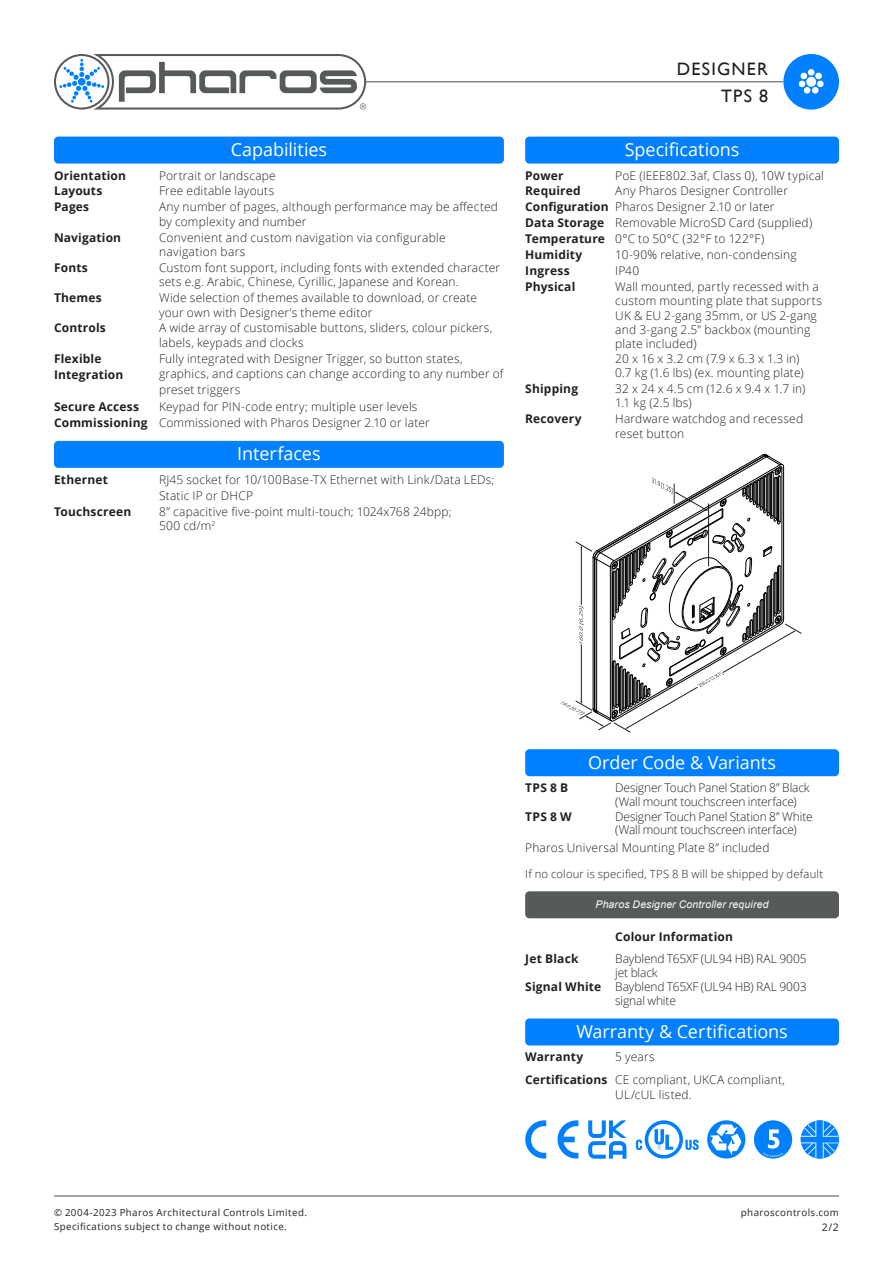
<style>
.page{position:relative;width:893px;height:1263px;background:#fff}
.page>*{position:absolute;margin:0;border:0;box-sizing:border-box;transform-origin:0 0}
.Heading_White{font:18px "Open Sans";letter-spacing:-.005em;color:#fff}
.t1{font:18px/27.5px "Gill Sans";letter-spacing:.07em;color:#231f20;text-align:right}
.Body_Text_2{font:300 12px/14.4px "Open Sans";letter-spacing:.015em;color:#1e2124}
.Body_Text_3{font:300 12px/14.4px "Open Sans";letter-spacing:.01em;color:#1e2124}
.Body_Text_3-2{font:300 12px/13.5px "Open Sans";letter-spacing:-.015em;color:#1e2124}
.Body_Text_2-2{font:700 12px "Open Sans";letter-spacing:.015em;color:#1e2124}
.Body_Text_3-3{font:700 12px "Open Sans";letter-spacing:.015em;color:#1e2124}
.t2{font:300 12px/14.4px "Open Sans";letter-spacing:.015em;color:#231f20;text-align:center}
.t3{font:700 12px "Open Sans";letter-spacing:.01em;color:#231f20}
.Body_Text_3-4{font:300 11.25px "Open Sans";letter-spacing:.02em;color:#1e2124}
.t4{font:italic 10.5px "Arial";letter-spacing:.015em;color:#fff}
.t5{font:10.5px "Open Sans";color:#1e2124}
.t6{font:9.75px/13.5px "Open Sans";letter-spacing:.045em;color:#1e2124}
.s1{font-weight:700}
</style>
<div class="page">
<svg style="left:54px;top:54px;width:312px;height:56px"></svg>
<hr style="left:365px;top:81px;width:418px;height:1px;background:#575a5b">
<div style="left:783px;top:54px;width:56px;height:56px;background:#0080ff;border-radius:50%"></div>
<div style="left:806px;top:77px;width:10px;height:10px;background:#fff;border-radius:50%"></div>
<div style="left:808px;top:69px;width:6px;height:7px;background:#fff;border-radius:50%"></div>
<svg style="left:800px;top:72px;width:7px;height:8px"></svg>
<svg style="left:798px;top:80px;width:8px;height:8px"></svg>
<svg style="left:803px;top:87px;width:16px;height:7px"></svg>
<svg style="left:817px;top:80px;width:7px;height:8px"></svg>
<svg style="left:815px;top:72px;width:7px;height:8px"></svg>
<hr style="left:54px;top:1195px;width:785px;height:1px;background:#575a5b">
<svg style="left:560px;top:453px;width:242px;height:279px"></svg>
<div style="left:525px;top:891px;width:314px;height:27px;background:#575a5b;border-radius:4px"></div>
<div style="left:54px;top:137px;width:450px;height:27px;background:#0080ff;border-radius:4px"></div>
<div style="left:525px;top:137px;width:314px;height:27px;background:#0080ff;border-radius:4px"></div>
<div style="left:54px;top:441px;width:450px;height:27px;background:#0080ff;border-radius:4px"></div>
<div style="left:525px;top:749px;width:314px;height:27px;background:#0080ff;border-radius:4px"></div>
<div style="left:525px;top:1018px;width:314px;height:27px;background:#0080ff;border-radius:4px"></div>
<svg style="left:525px;top:1120px;width:21px;height:38px"></svg>
<svg style="left:557px;top:1120px;width:21px;height:38px"></svg>
<div style="left:707px;top:1120px;width:38px;height:38px;background:#0080ff;border-radius:50%"></div>
<svg style="left:710px;top:1124px;width:31px;height:31px"></svg>
<svg style="left:801px;top:1120px;width:38px;height:38px"></svg>
<div style="left:754px;top:1120px;width:38px;height:38px;background:#0080ff;border-radius:50%"></div>
<svg style="left:763px;top:1129px;width:20px;height:28px"></svg>
<svg style="left:588px;top:1120px;width:38px;height:39px"></svg>
<svg style="left:636px;top:1120px;width:63px;height:38px"></svg>
<h1 class="t1" style="left:677px;top:55px;width:93px">DESIGNER<br>TPS 8</h1>
<p class="Heading_White" style="left:231px;top:137px;width:98px">Capabilities</p>
<p class="Heading_White" style="left:625px;top:137px;width:116px">Specifications</p>
<p class="Body_Text_2-2" style="left:54px;top:167px;width:74px">Orientation</p>
<p class="Body_Text_2" style="left:159px;top:168px;width:118px">Portrait or landscape</p>
<p class="Body_Text_2-2" style="left:54px;top:183px;width:50px">Layouts</p>
<p class="Body_Text_2" style="left:159px;top:184px;width:117px">Free editable layouts</p>
<p class="Body_Text_2-2" style="left:54px;top:198px;width:37px">Pages</p>
<p class="Body_Text_2" style="left:159px;top:199px;width:341px">Any number of pages, although performance may be affected by complexity and number</p>
<p class="Body_Text_2-2" style="left:54px;top:229px;width:69px">Navigation</p>
<p class="Body_Text_2" style="left:159px;top:230px;width:288px">Convenient and custom navigation via configurable navigation bars</p>
<p class="Body_Text_2-2" style="left:54px;top:259px;width:35px">Fonts</p>
<p class="Body_Text_2" style="left:159px;top:260px;width:343px">Custom font support, including fonts with extended character sets e.g. Arabic, Chinese, Cyrillic, Japanese and Korean.</p>
<p class="Body_Text_2-2" style="left:54px;top:289px;width:49px">Themes</p>
<p class="Body_Text_2" style="left:159px;top:290px;width:320px">Wide selection of themes available to download, or create your own with Designer’s theme editor</p>
<p class="Body_Text_2-2" style="left:54px;top:320px;width:53px">Controls</p>
<p class="Body_Text_2" style="left:159px;top:321px;width:335px">A wide array of customisable buttons, sliders, colour pickers, labels, keypads and clocks</p>
<p class="Body_Text_2-2" style="left:54px;top:350px;width:49px">Flexible</p>
<p class="Body_Text_2-2" style="left:54px;top:366px;width:71px">Integration</p>
<p class="Body_Text_2" style="left:159px;top:350px;width:346px;line-height:15.5px">Fully integrated with Designer Trigger, so button states, graphics, and captions can change according to any number of preset triggers</p>
<p class="Body_Text_2-2" style="left:54px;top:398px;width:87px">Secure Access</p>
<p class="Body_Text_2" style="left:159px;top:399px;width:260px">Keypad for PIN-code entry; multiple user levels</p>
<p class="Body_Text_2" style="left:54px;top:415px;width:377px"><span class="s1">Commissioning</span> Commissioned with Pharos Designer 2.10 or later</p>
<p class="Heading_White" style="left:237px;top:441px;width:85px">Interfaces</p>
<p class="Body_Text_2-2" style="left:54px;top:471px;width:55px">Ethernet</p>
<p class="Body_Text_2" style="left:159px;top:472px;width:337px">RJ45 socket for 10/100Base-TX Ethernet with Link/Data LEDs;</p>
<p class="Body_Text_2" style="left:159px;top:488px;width:96px">Static IP or DHCP</p>
<p class="Body_Text_2-2" style="left:54px;top:503px;width:79px">Touchscreen</p>
<p class="Body_Text_2" style="left:159px;top:504px;width:294px">8” capacitive five-point multi-touch; 1024x768 24bpp;<br>500 cd/m<sup>2</sup></p>
<p class="Body_Text_3-3" style="left:525px;top:167px;width:40px">Power</p>
<p class="Body_Text_3" style="left:615px;top:168px;width:210px">PoE (IEEE802.3af, Class 0), 10W typical</p>
<p class="Body_Text_3-3" style="left:525px;top:183px;width:57px">Required</p>
<p class="Body_Text_3" style="left:615px;top:184px;width:174px">Any Pharos Designer Controller</p>
<p class="Body_Text_3" style="left:525px;top:199px;width:251px"><span class="s1">Configuration</span> Pharos Designer 2.10 or later</p>
<p class="Body_Text_3" style="left:525px;top:215px;width:288px"><span class="s1">Data Storage</span> Removable MicroSD Card (supplied)</p>
<p class="Body_Text_3" style="left:525px;top:231px;width:241px"><span class="s1">Temperature</span> 0°C to 50°C (32°F to 122°F)</p>
<p class="Body_Text_3-3" style="left:525px;top:246px;width:59px">Humidity</p>
<p class="Body_Text_3" style="left:615px;top:247px;width:183px">10-90% relative, non-condensing</p>
<p class="Body_Text_3-3" style="left:525px;top:262px;width:46px">Ingress</p>
<p class="Body_Text_3" style="left:615px;top:263px;width:26px">IP40</p>
<p class="Body_Text_3-3" style="left:525px;top:278px;width:52px">Physical</p>
<p class="Body_Text_3" style="left:615px;top:279px;width:208px">Wall mounted, partly recessed with a custom mounting plate that supports<br>UK &amp; EU 2-gang 35mm, or US 2-gang and 3-gang 2.5″ backbox (mounting plate included)<br>20 x 16 x 3.2 cm (7.9 x 6.3 x 1.3 in)<br>0.7 kg (1.6 lbs) (ex. mounting plate)</p>
<p class="Body_Text_3-3" style="left:525px;top:380px;width:54px">Shipping</p>
<p class="Body_Text_3" style="left:615px;top:381px;width:192px">32 x 24 x 4.5 cm (12.6 x 9.4 x 1.7 in)<br>1.1 kg (2.5 lbs)</p>
<p class="Body_Text_3-3" style="left:525px;top:410px;width:58px">Recovery</p>
<p class="Body_Text_3" style="left:615px;top:411px;width:189px">Hardware watchdog and recessed reset button</p>
<p class="t6" style="left:54px;top:1206px;width:254px">© 2004-2023 Pharos Architectural Controls Limited.<br>Specifications subject to change without notice.</p>
<p class="Heading_White" style="left:588px;top:750px;width:189px">Order Code &amp; Variants</p>
<p class="Body_Text_3-3" style="left:525px;top:779px;width:44px">TPS 8 B</p>
<p class="Body_Text_3-2" style="left:615px;top:781px;width:196px">Designer Touch Panel Station 8” Black (Wall mount touchscreen interface)</p>
<p class="Body_Text_3-3" style="left:525px;top:808px;width:48px">TPS 8 W</p>
<p class="Body_Text_3-2" style="left:615px;top:809px;width:199px">Designer Touch Panel Station 8” White (Wall mount touchscreen interface)</p>
<p class="Body_Text_3" style="left:525px;top:840px;width:246px">Pharos Universal Mounting Plate 8” included</p>
<p class="Body_Text_3-4" style="left:525px;top:866px;width:299px">If no colour is specified, TPS 8 B will be shipped by default</p>
<p class="t4" style="left:596px;top:897px;width:174px">Pharos Designer Controller required</p>
<p class="Body_Text_3-3" style="left:615px;top:928px;width:119px">Colour Information</p>
<p class="Body_Text_3-3" style="left:525px;top:950px;width:55px">Jet Black</p>
<p class="Body_Text_3-2" style="left:615px;top:951px;width:193px">Bayblend T65XF (UL94 HB) RAL 9005 jet black</p>
<p class="Body_Text_3-2" style="left:615px;top:980px;width:193px;text-indent:-90px"><span class="s1">Signal White</span> Bayblend T65XF (UL94 HB) RAL 9003 signal white</p>
<p class="Heading_White" style="left:576px;top:1019px;width:213px">Warranty &amp; Certifications</p>
<p class="t3" style="left:525px;top:1048px;width:60px">Warranty</p>
<p class="t2" style="left:615px;top:1049px;width:41px">5 years</p>
<p class="t2" style="left:525px;top:1072px;width:261px"><span class="s1">Certifications</span> CE compliant, UKCA compliant,<br>UL/cUL listed.</p>
<p class="t6" style="left:741px;top:1206px;width:100px">pharoscontrols.com</p>
<p class="t5" style="left:822px;top:1219px;width:19px">2/2</p>
</div>
